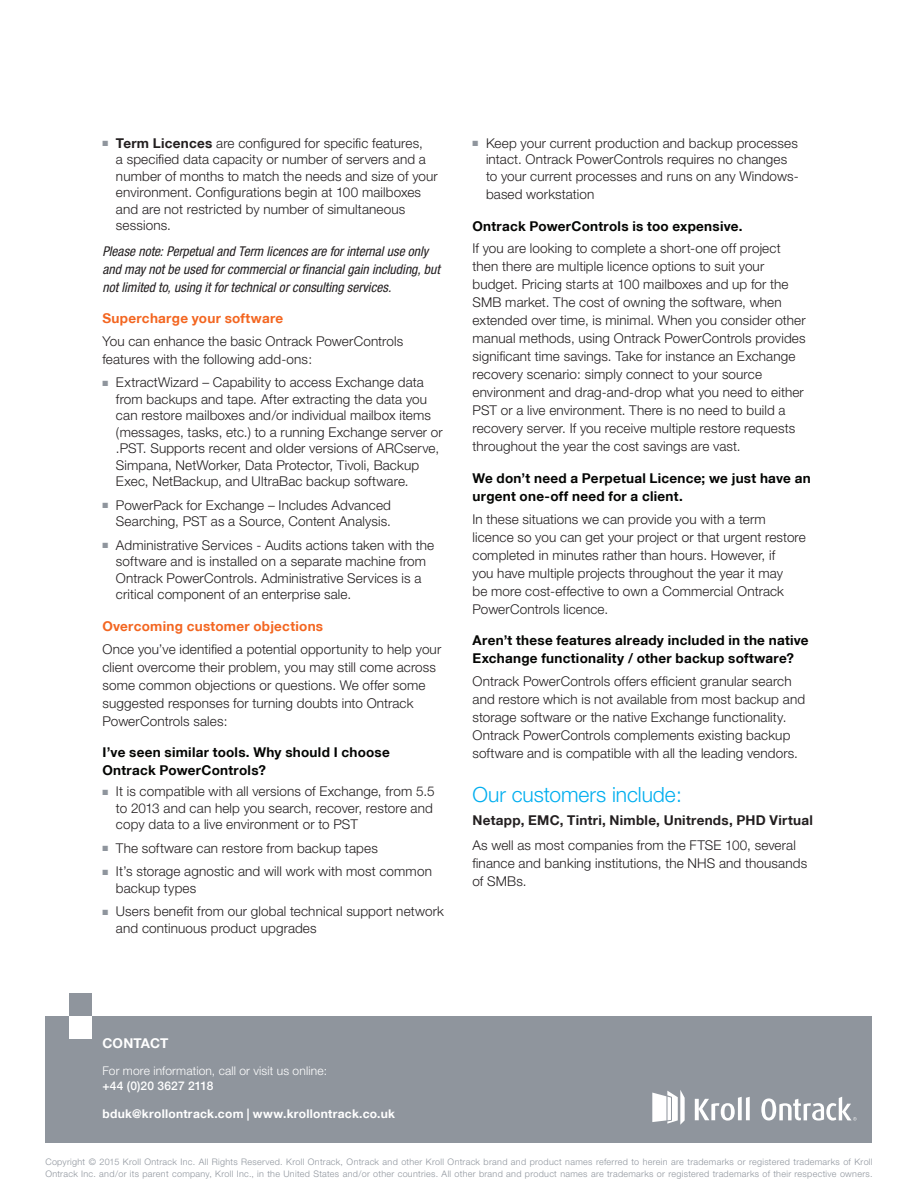
<style>
.page{position:relative;width:918px;height:1188px;background:#fff}
.page>*{position:absolute;margin:0;border:0;box-sizing:border-box;transform-origin:0 0}
.Subhead_Level_1{font:300 21px "Helvetica Neue";color:#00aeef}
.Body_Copy{font:300 13.5px/18px "Helvetica Neue";letter-spacing:.01em;color:#231f20}
.Subhead_Level_2{font:700 13.5px/18px "Helvetica Neue LT";letter-spacing:.02em;color:#040503}
.BodyNote{font:italic condensed 13.5px/18px "Helvetica Neue LT Std";color:#231f20}
.Subhead_Level_2-2{font:700 13.5px "Helvetica Neue LT";letter-spacing:.02em;color:#f36621}
.Body_Copy-2{font:700 13.5px "Helvetica Neue LT";letter-spacing:.02em;color:#231f20}
.Contact_Header{font:700 13.5px "Helvetica Neue LT";letter-spacing:.01em;color:#fff}
.Contact_Info{font:300 12px/15px "Helvetica Neue";letter-spacing:.015em;color:#fff}
.URL{font:700 12px "Helvetica Neue LT";letter-spacing:.02em;color:#fff}
.t1{font:300 9px/12px "Helvetica Neue";letter-spacing:.035em;color:#8f959d}
.s1{color:#8f959d}
.s2{font-family:"Helvetica Neue LT";font-weight:700}
.s3{font-family:"Helvetica Neue LT Std";font-weight:500}
</style>
<div class="page">
<div style="left:46px;top:1016px;width:826px;height:126px;background:#8f959d"></div>
<div style="left:69px;top:993px;width:23px;height:23px;background:#8f959d"></div>
<div style="left:69px;top:1016px;width:23px;height:23px;background:#fff"></div>
<svg style="left:695px;top:1097px;width:55px;height:24px"></svg>
<svg style="left:761px;top:1097px;width:96px;height:24px"></svg>
<svg style="left:652px;top:1090px;width:33px;height:35px"></svg>
<p class="Body_Copy" style="left:116px;top:135px;width:323px;line-height:16.5px;text-indent:-14px"><span class="s1">■</span> <span class="s2">Term Licences</span> are configured for specific features,<br>a specified data capacity or number of servers and a number of months to match the needs and size of your environment. Configurations begin at 100 mailboxes and are not restricted by number of simultaneous sessions.</p>
<p class="BodyNote" style="left:102px;top:242px;width:339px">Please note: Perpetual and Term licences are for internal use only and may not be used for commercial or financial gain including, but not limited to, using it for technical or consulting services.</p>
<p class="Subhead_Level_2-2" style="left:102px;top:310px;width:182px">Supercharge your software</p>
<p class="Body_Copy" style="left:102px;top:332px;width:302px">You can enhance the basic Ontrack PowerControls features with the following add-ons:</p>
<p class="Body_Copy" style="left:116px;top:374px;width:328px;line-height:16.5px;text-indent:-14px"><span class="s1">■</span> ExtractWizard – Capability to access Exchange data from backups and tape. After extracting the data you can restore mailboxes and/or individual mailbox items (messages, tasks, etc.) to a running Exchange server or .PST. Supports recent and older versions of ARCserve, Simpana, NetWorker, Data Protector, Tivoli, Backup Exec, NetBackup, and UltraBac backup software.</p>
<p class="Body_Copy" style="left:102px;top:496px;width:290px;line-height:16.5px;text-align:right"><span class="s1">■</span> PowerPack for Exchange – Includes Advanced<br>Searching, PST as a Source, Content Analysis.</p>
<p class="Body_Copy" style="left:116px;top:537px;width:320px;line-height:16.5px;text-indent:-14px"><span class="s1">■</span> Administrative Services - Audits actions taken with the software and is installed on a separate machine from Ontrack PowerControls. Administrative Services is a critical component of an enterprise sale.</p>
<p class="Subhead_Level_2-2" style="left:102px;top:618px;width:222px">Overcoming customer objections</p>
<p class="Body_Copy" style="left:102px;top:640px;width:340px">Once you’ve identified a potential opportunity to help your client overcome their problem, you may still come across some common objections or questions. We offer some suggested responses for turning doubts into Ontrack PowerControls sales:</p>
<p class="Subhead_Level_2" style="left:102px;top:743px;width:289px">I’ve seen similar tools. Why should I choose<br>Ontrack PowerControls?</p>
<p class="Body_Copy" style="left:116px;top:783px;width:320px;line-height:16.5px;text-indent:-14px"><span class="s1">■</span> It is compatible with all versions of Exchange, from 5.5 to 2013 and can help you search, recover, restore and copy data to a live environment or to PST</p>
<p class="Body_Copy" style="left:102px;top:839px;width:277px"><span class="s1">■</span> The software can restore from backup tapes</p>
<p class="Body_Copy" style="left:116px;top:863px;width:317px;line-height:16.5px;text-indent:-14px"><span class="s1">■</span> It’s storage agnostic and will work with most common backup types</p>
<p class="Body_Copy" style="left:116px;top:903px;width:329px;line-height:16.5px;text-indent:-14px"><span class="s1">■</span> Users benefit from our global technical support network and continuous product upgrades</p>
<p class="Body_Copy" style="left:486px;top:135px;width:314px;line-height:16.5px;text-indent:-14px"><span class="s1">■</span> Keep your current production and backup processes intact. Ontrack PowerControls requires no changes to your current processes and runs on any Windows-</p>
<p class="Body_Copy" style="left:486px;top:185px;width:110px">based workstation</p>
<p class="Subhead_Level_2" style="left:472px;top:217px;width:272px">Ontrack PowerControls is too expensive.</p>
<p class="Body_Copy" style="left:472px;top:239px;width:335px">If you are looking to complete a short-one off project then there are multiple licence options to suit your budget. Pricing starts at 100 mailboxes and up for the SMB market. The cost of owning the software, when extended over time, is minimal. When you consider other manual methods, using Ontrack PowerControls provides significant time savings. Take for instance an Exchange recovery scenario: simply connect to your source environment and drag-and-drop what you need to either PST or a live environment. There is no need to build a recovery server. If you receive multiple restore requests throughout the year the cost savings are vast.</p>
<p class="Subhead_Level_2" style="left:472px;top:469px;width:340px">We don’t need a Perpetual Licence; we just have an urgent one-off need for a client.</p>
<p class="Body_Copy" style="left:472px;top:509px;width:335px">In these situations we can provide you with a term licence so you can get your project or that urgent restore completed in minutes rather than hours. However, if<br>you have multiple projects throughout the year it may<br>be more cost-effective to own a Commercial Ontrack PowerControls licence.</p>
<p class="Subhead_Level_2" style="left:472px;top:631px;width:338px">Aren’t these features already included in the native<br>Exchange functionality / other backup software?</p>
<p class="Body_Copy" style="left:472px;top:672px;width:334px">Ontrack PowerControls offers efficient granular search and restore which is not available from most backup and storage software or the native Exchange functionality.<br>Ontrack PowerControls complements existing backup software and is compatible with all the leading vendors.</p>
<p class="Subhead_Level_1" style="left:472px;top:782px;width:211px">Our customers include:</p>
<p class="Body_Copy-2" style="left:472px;top:812px;width:342px">Netapp, EMC, Tintri, Nimble, Unitrends, PHD Virtual</p>
<p class="Body_Copy" style="left:472px;top:836px;width:336px">As well as most companies from the FTSE 100, several finance and banking institutions, the NHS and thousands of SMBs.</p>
<p class="Contact_Header" style="left:102px;top:1034px;width:67px">CONTACT</p>
<p class="Contact_Info" style="left:102px;top:1063px;width:226px">For more information, call or visit us online: <span class="s3">+44 (0)20 3627 2118</span></p>
<p class="URL" style="left:102px;top:1107px;width:294px">bduk@krollontrack.com | www.krollontrack.co.uk</p>
<p class="t1" style="left:45px;top:1156px;width:829px">Copyright © 2015 Kroll Ontrack Inc. All Rights Reserved. Kroll Ontrack, Ontrack and other Kroll Ontrack brand and product names referred to herein are trademarks or registered trademarks of Kroll<br>Ontrack Inc. and/or its parent company, Kroll Inc., in the United States and/or other countries. All other brand and product names are trademarks or registered trademarks of their respective owners.</p>
</div>
